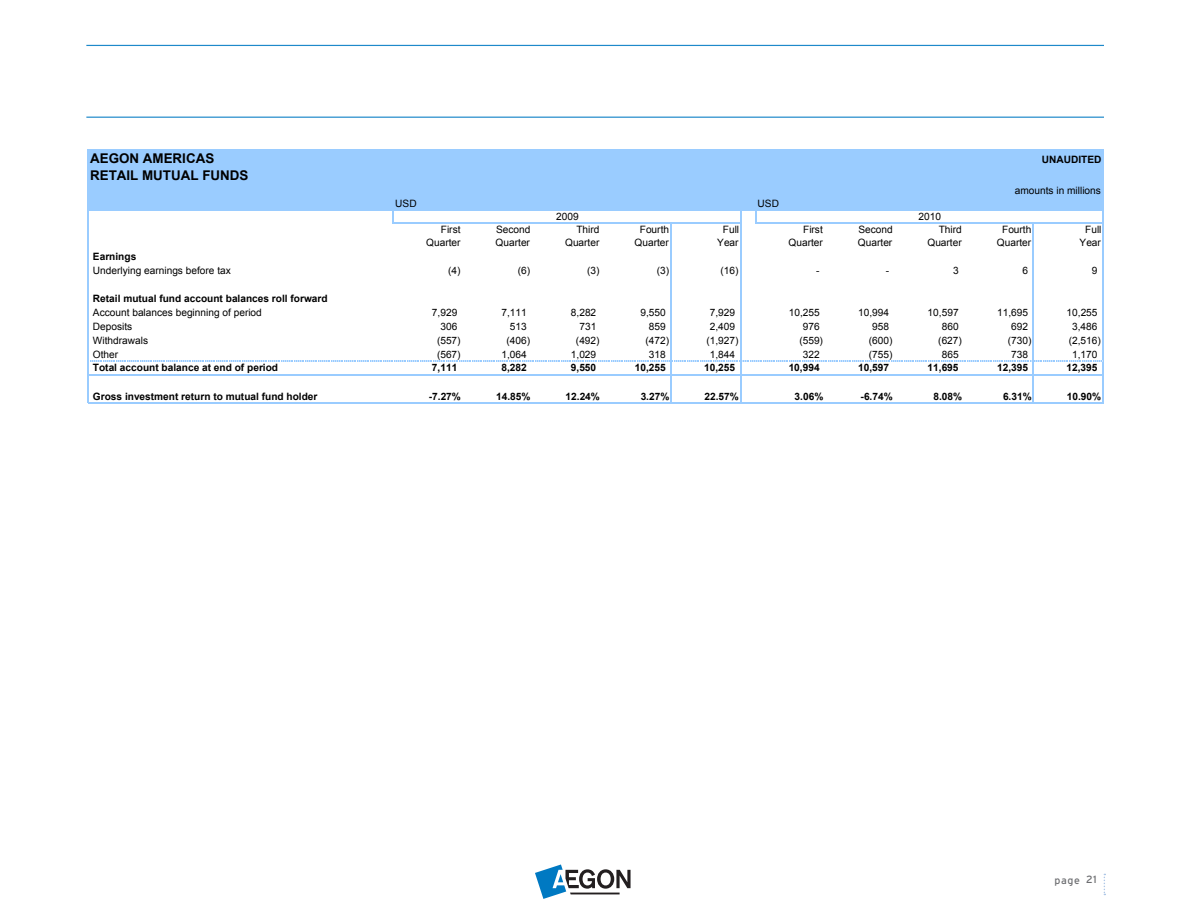
<style>
.page{position:relative;width:1188px;height:918px;background:#fff}
.page>*{position:absolute;margin:0;border:0;box-sizing:border-box;transform-origin:0 0}
.t1{font:700 13.35px "Arial";color:#000}
.t2{font:10.5px "Interstate";color:#6c6d70}
.t3{font:10.2px/14px "Arial";color:#000}
.t4{font:700 10.2px/14px "Arial";color:#000}
.s1{font-weight:700}
.s2{font-weight:400}
</style>
<div class="page">
<svg style="left:535px;top:864px;width:96px;height:35px"></svg>
<svg style="left:1104px;top:874px;width:1px;height:21px"></svg>
<hr style="left:86px;top:45px;width:1018px;height:1px;background:#1e89ca">
<hr style="left:86px;top:117px;width:1018px;height:1px;background:#1e89ca">
<div style="left:88px;top:150px;width:1015px;height:61px;background:#9accff"></div>
<hr style="left:394px;top:223px;width:347px;height:1px;background:#9accff">
<hr style="left:88px;top:360px;width:583px;height:1px;background:#bfbfbf">
<hr style="left:672px;top:360px;width:68px;height:1px;background:#bfbfbf">
<hr style="left:741px;top:360px;width:292px;height:1px;background:#bfbfbf">
<hr style="left:87px;top:149px;width:1px;height:254px;background:#9accff">
<hr style="left:740px;top:150px;width:1px;height:253px;background:#9accff">
<hr style="left:1102px;top:150px;width:1px;height:253px;background:#9accff">
<svg style="left:393px;top:211px;width:1px;height:13px"></svg>
<svg style="left:755px;top:211px;width:1px;height:13px"></svg>
<hr style="left:671px;top:224px;width:1px;height:179px;background:#9accff">
<hr style="left:1033px;top:224px;width:1px;height:179px;background:#9accff">
<hr style="left:88px;top:149px;width:1015px;height:1px;background:#9accff">
<hr style="left:756px;top:223px;width:347px;height:1px;background:#9accff">
<hr style="left:1034px;top:360px;width:68px;height:1px;background:#bfbfbf">
<hr style="left:88px;top:374px;width:1015px;height:1px;background:#9accff">
<hr style="left:88px;top:402px;width:1015px;height:1px;background:#9accff">
<p class="t1" style="left:90px;top:150px;width:126px">AEGON AMERICAS</p>
<p class="t4" style="left:1042px;top:153px;width:61px">UNAUDITED</p>
<p class="t1" style="left:90px;top:167px;width:160px">RETAIL MUTUAL FUNDS</p>
<p class="t3" style="left:1015px;top:184px;width:88px">amounts in millions</p>
<p class="t3" style="left:395px;top:197px;width:23px">USD</p>
<p class="t3" style="left:758px;top:197px;width:23px">USD</p>
<p class="t3" style="left:441px;top:223px;width:21px">First</p>
<p class="t3" style="left:496px;top:223px;width:36px">Second</p>
<p class="t3" style="left:576px;top:223px;width:25px">Third</p>
<p class="t3" style="left:640px;top:223px;width:31px">Fourth</p>
<p class="t3" style="left:723px;top:223px;width:18px">Full</p>
<p class="t3" style="left:803px;top:223px;width:21px">First</p>
<p class="t3" style="left:858px;top:223px;width:36px">Second</p>
<p class="t3" style="left:939px;top:223px;width:25px">Third</p>
<p class="t3" style="left:1002px;top:223px;width:31px">Fourth</p>
<p class="t3" style="left:1085px;top:223px;width:18px">Full</p>
<p class="t3" style="left:426px;top:236px;width:36px">Quarter</p>
<p class="t3" style="left:496px;top:236px;width:36px">Quarter</p>
<p class="t3" style="left:565px;top:236px;width:36px">Quarter</p>
<p class="t3" style="left:635px;top:236px;width:36px">Quarter</p>
<p class="t3" style="left:717px;top:236px;width:23px">Year</p>
<p class="t3" style="left:789px;top:236px;width:36px">Quarter</p>
<p class="t3" style="left:858px;top:236px;width:36px">Quarter</p>
<p class="t3" style="left:927px;top:236px;width:36px">Quarter</p>
<p class="t3" style="left:997px;top:236px;width:36px">Quarter</p>
<p class="t3" style="left:1080px;top:236px;width:23px">Year</p>
<p class="t3" style="left:93px;top:250px;width:139px"><span class="s1">Earnings<br></span>Underlying earnings before tax</p>
<p class="t3" style="left:556px;top:210px;width:24px">2009</p>
<p class="t3" style="left:919px;top:210px;width:24px">2010</p>
<p class="t3" style="left:448px;top:264px;width:14px">(4)</p>
<p class="t3" style="left:518px;top:264px;width:14px">(6)</p>
<p class="t3" style="left:587px;top:264px;width:14px">(3)</p>
<p class="t3" style="left:657px;top:264px;width:14px">(3)</p>
<p class="t3" style="left:721px;top:264px;width:20px">(16)</p>
<p class="t3" style="left:816px;top:264px;width:5px">-</p>
<p class="t3" style="left:886px;top:264px;width:5px">-</p>
<p class="t3" style="left:953px;top:264px;width:7px">3</p>
<p class="t3" style="left:1022px;top:264px;width:7px">6</p>
<p class="t3" style="left:1092px;top:264px;width:7px">9</p>
<p class="t4" style="left:93px;top:292px;width:236px">Retail mutual fund account balances roll forward<br><span class="s2">Account balances beginning of period</span></p>
<p class="t3" style="left:432px;top:306px;width:27px">7,929</p>
<p class="t3" style="left:501px;top:306px;width:27px">7,111</p>
<p class="t3" style="left:571px;top:306px;width:27px">8,282</p>
<p class="t3" style="left:640px;top:306px;width:27px">9,550</p>
<p class="t3" style="left:710px;top:306px;width:27px">7,929</p>
<p class="t3" style="left:789px;top:306px;width:32px">10,255</p>
<p class="t3" style="left:858px;top:306px;width:32px">10,994</p>
<p class="t3" style="left:928px;top:306px;width:32px">10,597</p>
<p class="t3" style="left:997px;top:306px;width:32px">11,695</p>
<p class="t3" style="left:1067px;top:306px;width:32px">10,255</p>
<p class="t3" style="left:93px;top:319px;width:41px">Deposits</p>
<p class="t3" style="left:440px;top:319px;width:18px">306</p>
<p class="t3" style="left:510px;top:319px;width:18px">513</p>
<p class="t3" style="left:579px;top:319px;width:18px">731</p>
<p class="t3" style="left:649px;top:319px;width:18px">859</p>
<p class="t3" style="left:710px;top:319px;width:27px">2,409</p>
<p class="t3" style="left:803px;top:319px;width:18px">976</p>
<p class="t3" style="left:872px;top:319px;width:18px">958</p>
<p class="t3" style="left:942px;top:319px;width:18px">860</p>
<p class="t3" style="left:1011px;top:319px;width:18px">692</p>
<p class="t3" style="left:1072px;top:319px;width:27px">3,486</p>
<p class="t3" style="left:93px;top:333px;width:57px">Withdrawals</p>
<p class="t3" style="left:437px;top:333px;width:25px">(557)</p>
<p class="t3" style="left:507px;top:333px;width:25px">(406)</p>
<p class="t3" style="left:576px;top:333px;width:25px">(492)</p>
<p class="t3" style="left:645px;top:333px;width:25px">(472)</p>
<p class="t3" style="left:706px;top:333px;width:34px">(1,927)</p>
<p class="t3" style="left:799px;top:333px;width:25px">(559)</p>
<p class="t3" style="left:869px;top:333px;width:25px">(600)</p>
<p class="t3" style="left:938px;top:333px;width:25px">(627)</p>
<p class="t3" style="left:1008px;top:333px;width:25px">(730)</p>
<p class="t3" style="left:1069px;top:333px;width:34px">(2,516)</p>
<p class="t3" style="left:93px;top:347px;width:27px">Other</p>
<p class="t3" style="left:437px;top:347px;width:25px">(567)</p>
<p class="t3" style="left:501px;top:347px;width:27px">1,064</p>
<p class="t3" style="left:571px;top:347px;width:27px">1,029</p>
<p class="t3" style="left:649px;top:347px;width:18px">318</p>
<p class="t3" style="left:710px;top:347px;width:27px">1,844</p>
<p class="t3" style="left:803px;top:347px;width:18px">322</p>
<p class="t3" style="left:869px;top:347px;width:25px">(755)</p>
<p class="t3" style="left:942px;top:347px;width:18px">865</p>
<p class="t3" style="left:1011px;top:347px;width:18px">738</p>
<p class="t3" style="left:1072px;top:347px;width:27px">1,170</p>
<p class="t4" style="left:93px;top:360px;width:187px">Total account balance at end of period</p>
<p class="t4" style="left:432px;top:360px;width:27px">7,111</p>
<p class="t4" style="left:501px;top:360px;width:27px">8,282</p>
<p class="t4" style="left:571px;top:360px;width:27px">9,550</p>
<p class="t4" style="left:635px;top:360px;width:32px">10,255</p>
<p class="t4" style="left:704px;top:360px;width:32px">10,255</p>
<p class="t4" style="left:789px;top:360px;width:32px">10,994</p>
<p class="t4" style="left:858px;top:360px;width:32px">10,597</p>
<p class="t4" style="left:928px;top:360px;width:32px">11,695</p>
<p class="t4" style="left:997px;top:360px;width:32px">12,395</p>
<p class="t4" style="left:1067px;top:360px;width:32px">12,395</p>
<p class="t4" style="left:93px;top:389px;width:226px">Gross investment return to mutual fund holder</p>
<p class="t4" style="left:429px;top:389px;width:34px">-7.27%</p>
<p class="t4" style="left:496px;top:389px;width:36px">14.85%</p>
<p class="t4" style="left:566px;top:389px;width:36px">12.24%</p>
<p class="t4" style="left:641px;top:389px;width:30px">3.27%</p>
<p class="t4" style="left:705px;top:389px;width:36px">22.57%</p>
<p class="t4" style="left:795px;top:389px;width:30px">3.06%</p>
<p class="t4" style="left:861px;top:389px;width:34px">-6.74%</p>
<p class="t4" style="left:934px;top:389px;width:30px">8.08%</p>
<p class="t4" style="left:1003px;top:389px;width:30px">6.31%</p>
<p class="t4" style="left:1067px;top:389px;width:36px">10.90%</p>
<p class="t2" style="left:1055px;top:874px;width:44px">page 21</p>
</div>
